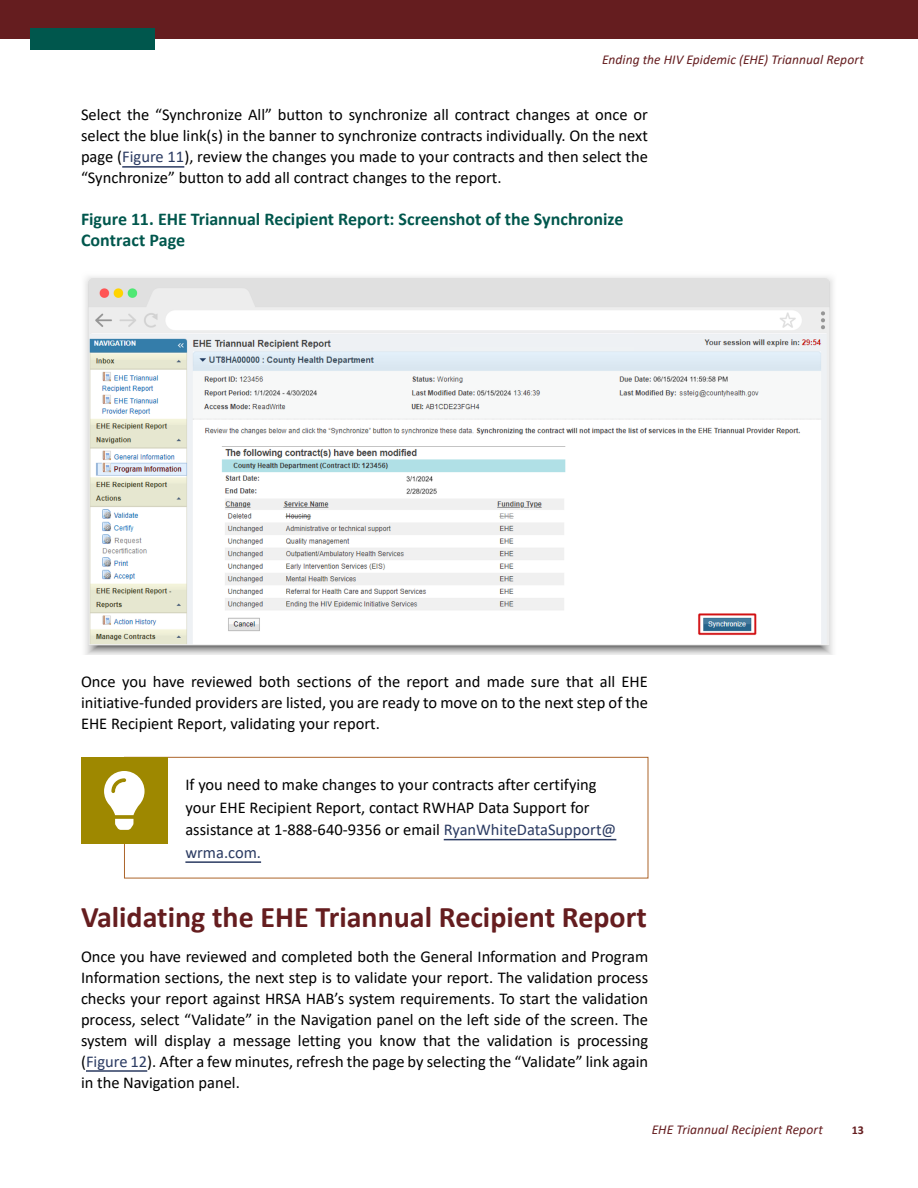
<style>
.page{position:relative;width:918px;height:1188px;background:#fff}
.page>*{position:absolute;margin:0;border:0;box-sizing:border-box;transform-origin:0 0}
.t1{font:700 30px "Calibri";color:#651d1f}
.Figure_Titles{font:700 18px/21px "Calibri";color:#00574d}
.P_Body{font:16.5px/21px "Calibri";color:#000;text-align:justify}
.Callout_Tip_Note_or_Star{font:16.5px/22.5px "Calibri";color:#000}
.t2{font:italic 13.5px "Calibri";letter-spacing:.005em;color:#651d1f}
.t3{font:700 12px "Calibri";color:#651d1f}
.s1{color:#2b3b62}
</style>
<div class="page">
<div style="left:0;top:0;width:918px;height:39px;background:#651d1f"></div>
<div style="left:30px;top:28px;width:124px;height:21px;background:#00574d"></div>
<hr style="left:122px;top:166px;width:62px;height:2px;background:#2b3b62">
<img style="left:85px;top:276px;width:748px;height:378px">
<hr style="left:444px;top:839px;width:172px;height:1px;background:#2b3b62">
<hr style="left:185px;top:861px;width:76px;height:2px;background:#2b3b62">
<div style="left:124px;top:757px;width:524px;height:121px;border:1px solid #ac652b"></div>
<div style="left:81px;top:757px;width:87px;height:87px;background:#9e8800"></div>
<svg style="left:104px;top:771px;width:41px;height:59px"></svg>
<hr style="left:86px;top:1070px;width:61px;height:2px;background:#2b3b62">
<p class="t2" style="left:602px;top:50px;width:263px">Ending the HIV Epidemic (EHE) Triannual Report</p>
<p class="P_Body" style="left:81px;top:104px;width:568px">Select the “Synchronize All” button to synchronize all contract changes at once or select the blue link(s) in the banner to synchronize contracts individually. On the next page (<span class="s1">Figure 11</span>), review the changes you made to your contracts and then select the “Synchronize” button to add all contract changes to the report.</p>
<p class="Figure_Titles" style="left:81px;top:208px;width:544px">Figure 11. EHE Triannual Recipient Report: Screenshot of the Synchronize<br>Contract Page</p>
<p class="P_Body" style="left:81px;top:670px;width:568px">Once you have reviewed both sections of the report and made sure that all EHE initiative-funded providers are listed, you are ready to move on to the next step of the EHE Recipient Report, validating your report.</p>
<p class="Callout_Tip_Note_or_Star" style="left:185px;top:773px;width:432px">If you need to make changes to your contracts after certifying your EHE Recipient Report, contact RWHAP Data Support for assistance at 1-888-640-9356 or email <span class="s1">RyanWhiteDataSupport@ wrma.com.</span></p>
<h3 class="t1" style="left:81px;top:896px;width:567px">Validating the EHE Triannual Recipient Report</h3>
<p class="P_Body" style="left:81px;top:945px;width:569px">Once you have reviewed and completed both the General Information and Program Information sections, the next step is to validate your report. The validation process checks your report against HRSA HAB’s system requirements. To start the validation process, select “Validate” in the Navigation panel on the left side of the screen. The system will display a message letting you know that the validation is processing (<span class="s1">Figure 12</span>). After a few minutes, refresh the page by selecting the “Validate” link again in the Navigation panel.</p>
<p class="t2" style="left:652px;top:1120px;width:173px">EHE Triannual Recipient Report</p>
<p class="t3" style="left:852px;top:1121px;width:14px">13</p>
</div>
